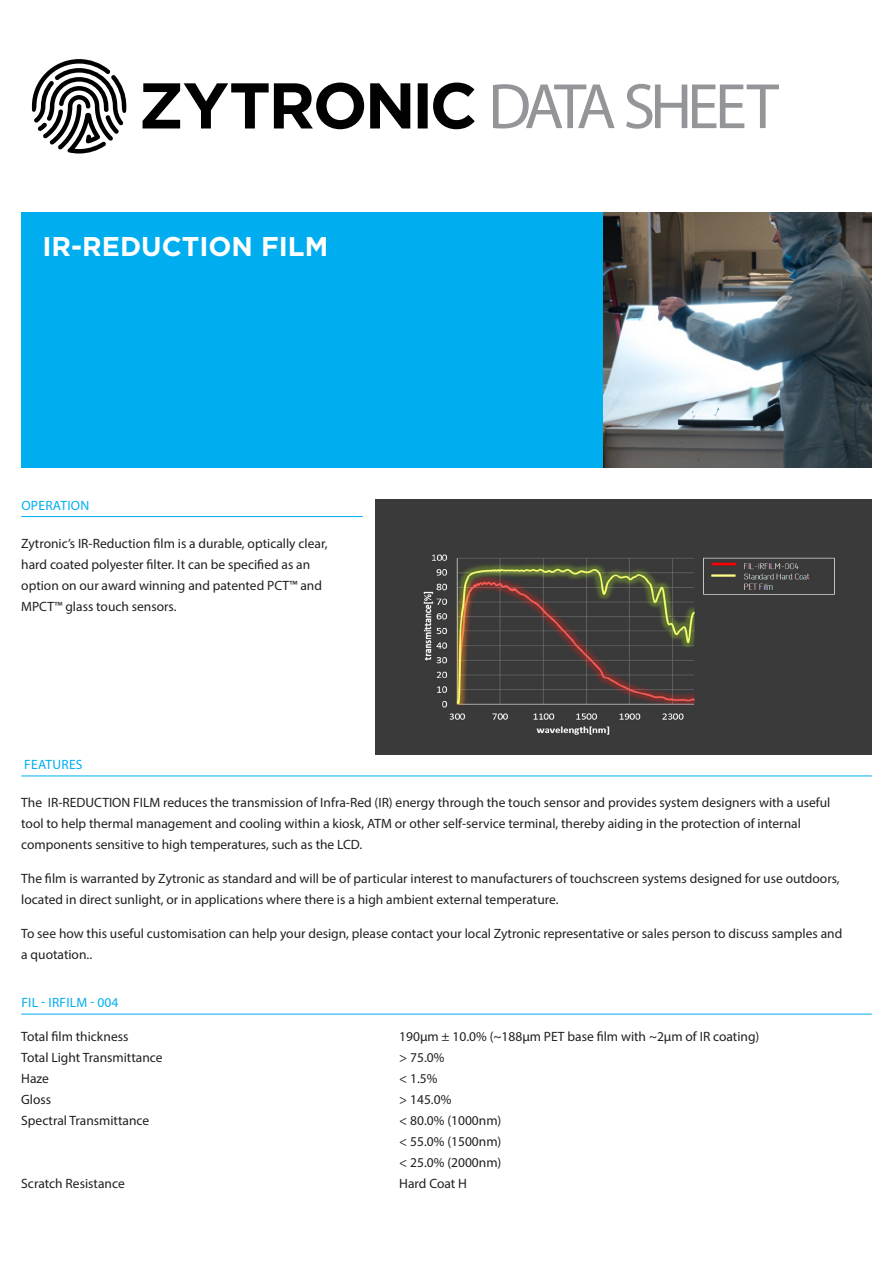
<style>
.page{position:relative;width:893px;height:1263px;background:#fff}
.page>*{position:absolute;margin:0;border:0;box-sizing:border-box;transform-origin:0 0}
.t1{font:64.65px "Myriad Pro";letter-spacing:-.08em;color:#939598}
.t2{font:700 27.15px "Gotham";color:#fff}
.t3{font:13.5px/21px "Myriad Pro";color:#231f20}
.underline{font:13.5px "Myriad Pro";letter-spacing:.02em;color:#00aeef}
</style>
<div class="page">
<svg style="left:32px;top:59px;width:443px;height:95px"></svg>
<img style="left:602px;top:213px;width:270px;height:255px">
<div style="left:21px;top:213px;width:581px;height:255px;background:#00aeef"></div>
<hr style="left:21px;top:516px;width:342px;height:1px;background:#00aeef">
<img style="left:376px;top:500px;width:496px;height:255px">
<hr style="left:21px;top:1014px;width:851px;height:1px;background:#00aeef">
<hr style="left:21px;top:775px;width:851px;height:1px;background:#00aeef">
<p class="t2" style="left:43px;top:228px;width:287px">IR-REDUCTION FILM</p>
<p class="underline" style="left:21px;top:497px;width:69px">OPERATION</p>
<p class="t3" style="left:21px;top:533px;width:308px">Zytronic’s IR-Reduction film is a durable, optically clear, hard coated polyester filter. It can be specified as an option on our award winning and patented PCT™ and MPCT™ glass touch sensors.</p>
<h1 class="t1" style="left:488px;top:67px;width:292px">DATA SHEET</h1>
<p class="underline" style="left:24px;top:756px;width:60px">FEATURES</p>
<p class="t3" style="left:21px;top:792px;width:811px">The IR-REDUCTION FILM reduces the transmission of Infra-Red (IR) energy through the touch sensor and provides system designers with a useful tool to help thermal management and cooling within a kiosk, ATM or other self-service terminal, thereby aiding in the protection of internal components sensitive to high temperatures, such as the LCD.</p>
<p class="t3" style="left:21px;top:868px;width:820px">The film is warranted by Zytronic as standard and will be of particular interest to manufacturers of touchscreen systems designed for use outdoors, located in direct sunlight, or in applications where there is a high ambient external temperature.</p>
<p class="t3" style="left:21px;top:922px;width:822px">To see how this useful customisation can help your design, please contact your local Zytronic representative or sales person to discuss samples and a quotation..</p>
<p class="underline" style="left:21px;top:994px;width:99px">FIL - IRFILM - 004</p>
<p class="t3" style="left:21px;top:1026px;width:109px">Total film thickness</p>
<p class="t3" style="left:399px;top:1026px;width:362px">190μm ± 10.0% (~188μm PET base film with ~2μm of IR coating)</p>
<p class="t3" style="left:21px;top:1047px;width:143px">Total Light Transmittance</p>
<p class="t3" style="left:399px;top:1047px;width:47px">&gt; 75.0%</p>
<p class="t3" style="left:21px;top:1068px;width:29px">Haze</p>
<p class="t3" style="left:399px;top:1068px;width:40px">&lt; 1.5%</p>
<p class="t3" style="left:21px;top:1089px;width:32px">Gloss</p>
<p class="t3" style="left:399px;top:1089px;width:54px">&gt; 145.0%</p>
<p class="t3" style="left:21px;top:1110px;width:130px">Spectral Transmittance</p>
<p class="t3" style="left:399px;top:1110px;width:104px">&lt; 80.0% (1000nm)</p>
<p class="t3" style="left:399px;top:1131px;width:104px">&lt; 55.0% (1500nm)</p>
<p class="t3" style="left:399px;top:1152px;width:104px">&lt; 25.0% (2000nm)</p>
<p class="t3" style="left:21px;top:1173px;width:105px">Scratch Resistance</p>
<p class="t3" style="left:399px;top:1173px;width:69px">Hard Coat H</p>
</div>
